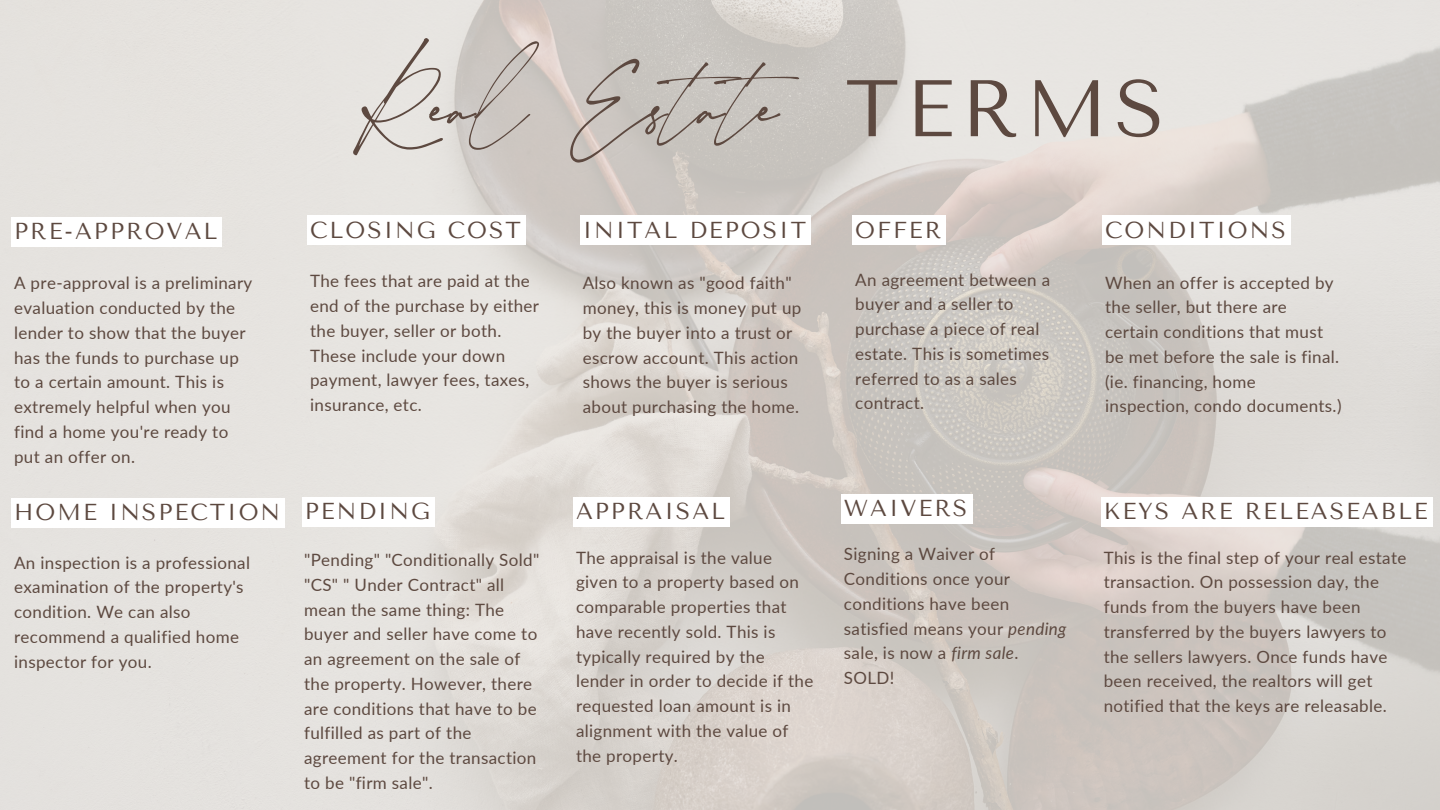
<style>
.page{position:relative;width:1440px;height:810px;background:#fff}
.page>*{position:absolute;margin:0;border:0;box-sizing:border-box;transform-origin:0 0}
.t1{font:80px "Tenor Sans";letter-spacing:.09em;color:#5d4940}
.t2{font:64px "theimpressionist";letter-spacing:.015em;color:#5d4940}
.t3{font:23px "Tenor Sans";letter-spacing:.09em;color:#5d4940}
.t4{font:17px/24.8px "Lato";letter-spacing:.02em;color:#5d4940}
.s1{font-style:italic}
</style>
<div class="page">
<img style="left:0;top:0;width:1440px;height:810px">
<div style="left:580px;top:216px;width:231px;height:29px;background:#fff"></div>
<div style="left:853px;top:216px;width:93px;height:29px;background:#fff"></div>
<div style="left:1102px;top:216px;width:189px;height:29px;background:#fff"></div>
<div style="left:302px;top:497px;width:133px;height:30px;background:#fff"></div>
<div style="left:11px;top:498px;width:274px;height:30px;background:#fff"></div>
<div style="left:307px;top:216px;width:219px;height:29px;background:#fff"></div>
<div style="left:573px;top:497px;width:157px;height:30px;background:#fff"></div>
<div style="left:1101px;top:497px;width:332px;height:30px;background:#fff"></div>
<div style="left:11px;top:217px;width:211px;height:29px;background:#fff"></div>
<div style="left:841px;top:494px;width:131px;height:30px;background:#fff"></div>
<p class="t3" style="left:14px;top:218px;width:205px">PRE-APPROVAL</p>
<h3 class="t4" style="left:14px;top:270px;width:240px">A pre-approval is a preliminary evaluation conducted by the lender to show that the buyer has the funds to purchase up to a certain amount. This is extremely helpful when you find a home you're ready to put an offer on.</h3>
<p class="t3" style="left:14px;top:499px;width:268px">HOME INSPECTION</p>
<h3 class="t4" style="left:14px;top:550px;width:237px">An inspection is a professional examination of the property's condition. We can also recommend a qualified home inspector for you.</h3>
<p class="t2" style="left:353px;top:98px;width:460px">Real Estate</p>
<p class="t3" style="left:310px;top:217px;width:212px">CLOSING COST</p>
<h3 class="t4" style="left:310px;top:268px;width:230px">The fees that are paid at the end of the purchase by either the buyer, seller or both.<br>These include your down payment, lawyer fees, taxes, insurance, etc.</h3>
<p class="t3" style="left:305px;top:498px;width:126px">PENDING</p>
<h3 class="t4" style="left:304px;top:547px;width:237px">"Pending" "Conditionally Sold" "CS" " Under Contract" all mean the same thing: The buyer and seller have come to an agreement on the sale of the property. However, there are conditions that have to be fulfilled as part of the agreement for the transaction to be "firm sale".</h3>
<h1 class="t3" style="left:583px;top:217px;width:225px">INITAL DEPOSIT</h1>
<h3 class="t4" style="left:583px;top:270px;width:220px">Also known as "good faith" money, this is money put up by the buyer into a trust or escrow account. This action shows the buyer is serious about purchasing the home.</h3>
<h3 class="t3" style="left:576px;top:498px;width:151px">APPRAISAL</h3>
<p class="t4" style="left:576px;top:545px;width:239px">The appraisal is the value given to a property based on comparable properties that have recently sold. This is typically required by the lender in order to decide if the requested loan amount is in alignment with the value of the property.</p>
<h2 class="t1" style="left:846px;top:63px;width:321px">TERMS</h2>
<p class="t3" style="left:855px;top:217px;width:88px">OFFER</p>
<h3 class="t4" style="left:855px;top:267px;width:196px">An agreement between a buyer and a seller to purchase a piece of real estate. This is sometimes referred to as a sales contract.</h3>
<p class="t3" style="left:844px;top:495px;width:125px">WAIVERS</p>
<h3 class="t4" style="left:844px;top:542px;width:224px">Signing a Waiver of<br>Conditions once your conditions have been satisfied means your <span class="s1">pending </span>sale, is now a <span class="s1">firm sale</span>.<br>SOLD!</h3>
<p class="t3" style="left:1105px;top:217px;width:182px">CONDITIONS</p>
<h3 class="t4" style="left:1105px;top:270px;width:238px">When an offer is accepted by the seller, but there are certain conditions that must be met before the sale is final. (ie. financing, home inspection, condo documents.)</h3>
<p class="t3" style="left:1104px;top:498px;width:326px">KEYS ARE RELEASEABLE</p>
<h3 class="t4" style="left:1104px;top:545px;width:304px">This is the final step of your real estate transaction. On possession day, the funds from the buyers have been transferred by the buyers lawyers to the sellers lawyers. Once funds have been received, the realtors will get notified that the keys are releasable.</h3>
</div>
